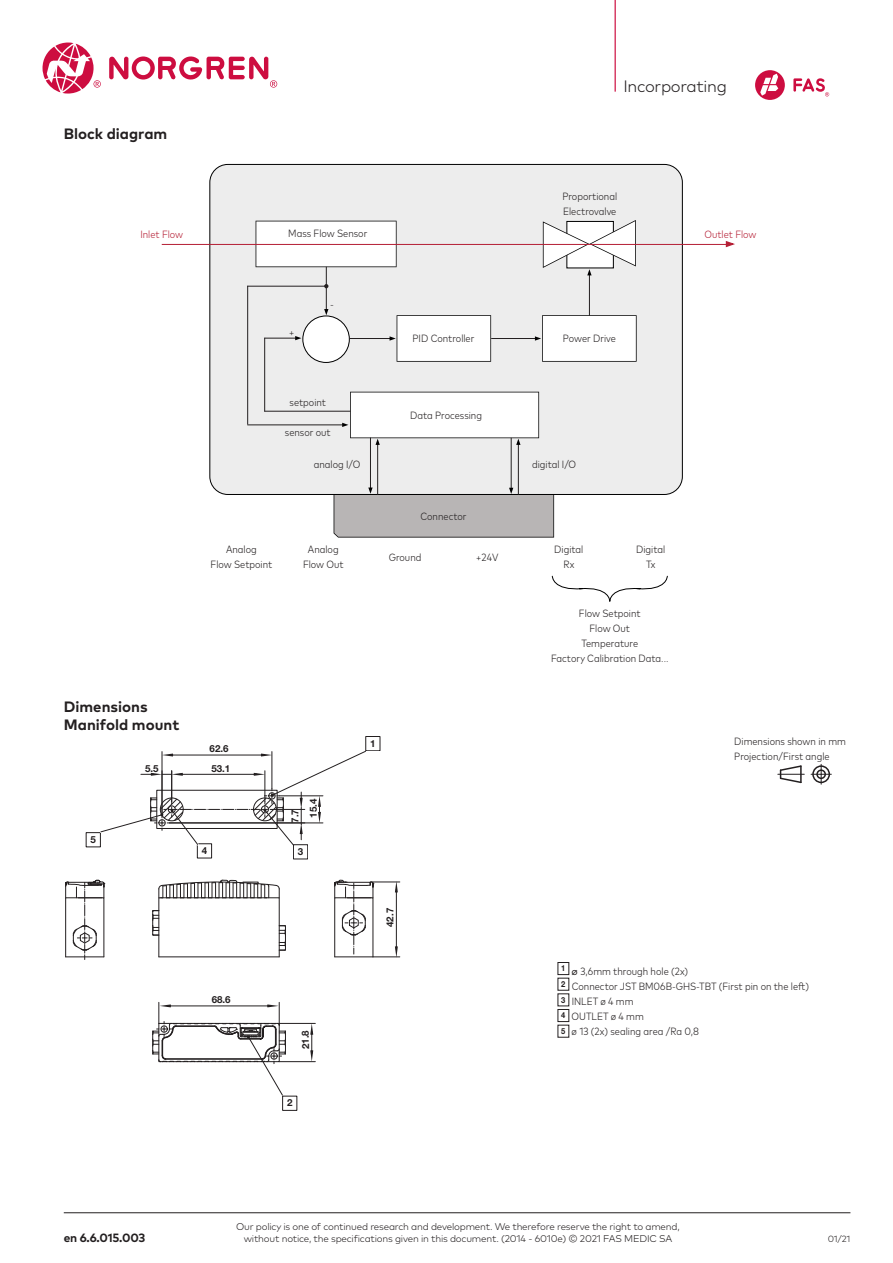
<style>
.page{position:relative;width:893px;height:1263px;background:#fff}
.page>*{position:absolute;margin:0;border:0;box-sizing:border-box;transform-origin:0 0}
.t1{font:300 16.5px "Mark Pro";letter-spacing:-.02em;color:#231f20}
.EN_Headings{font:700 15px/18px "Mark Pro";color:#231f20}
.EN_Footnotes__links{font:700 12px "Mark Pro";letter-spacing:-.02em;color:#231f20}
.EN_Notes{font:300 condensed 10.5px/15px "Mark Pro";color:#231f20}
.EN_Notes-2{font:300 condensed 10.5px "Mark Pro";color:#b51f35}
.EN_Footnotes_centere{font:300 9.75px "Mark Pro";letter-spacing:-.02em;color:#231f20}
.t2{font:700 9.75px "Helvetica Neue LTW1 G";letter-spacing:-.005em;color:#231f20}
.EN_Date__right{font:300 9px "Mark Pro";color:#231f20}
.EN_Note_numbers_cent{font:700 8.25px "Helvetica Neue LTW1 G";color:#231f20;scale:.91 1}
.s1{font-weight:400;font-stretch:normal}
</style>
<div class="page">
<hr style="left:64px;top:1212px;width:786px;height:1px;background:#231f20">
<svg style="left:109px;top:56px;width:168px;height:32px"></svg>
<svg style="left:43px;top:43px;width:58px;height:51px"></svg>
<hr style="left:615px;top:0;width:1px;height:92px;background:#cd0d40">
<svg style="left:755px;top:70px;width:30px;height:30px"></svg>
<svg style="left:793px;top:78px;width:36px;height:18px"></svg>
<div style="left:197px;top:843px;width:15px;height:15px;border:1px solid #231f20"></div>
<div style="left:86px;top:832px;width:15px;height:15px;border:1px solid #231f20"></div>
<div style="left:366px;top:736px;width:14px;height:15px;border:1px solid #231f20"></div>
<div style="left:293px;top:844px;width:15px;height:15px;border:1px solid #231f20"></div>
<svg style="left:310px;top:1024px;width:3px;height:37px"></svg>
<hr style="left:279px;top:1061px;width:36px;height:1px;background:#231f20">
<hr style="left:279px;top:1023px;width:36px;height:1px;background:#231f20">
<svg style="left:278px;top:925px;width:8px;height:26px"></svg>
<svg style="left:152px;top:910px;width:8px;height:26px"></svg>
<svg style="left:98px;top:748px;width:271px;height:100px"></svg>
<svg style="left:158px;top:879px;width:122px;height:19px"></svg>
<svg style="left:334px;top:879px;width:66px;height:79px"></svg>
<svg style="left:65px;top:879px;width:40px;height:80px"></svg>
<div style="left:168px;top:805px;width:8px;height:8px;border:1px solid #231f20;border-radius:50%"></div>
<div style="left:261px;top:805px;width:8px;height:8px;border:1px solid #231f20;border-radius:50%"></div>
<div style="left:158px;top:819px;width:8px;height:7px;border:1px solid #231f20;border-radius:50%"></div>
<div style="left:268px;top:792px;width:7px;height:7px;border:1px solid #231f20;border-radius:50%"></div>
<svg style="left:152px;top:1002px;width:134px;height:96px"></svg>
<svg style="left:811px;top:764px;width:20px;height:20px"></svg>
<svg style="left:778px;top:765px;width:26px;height:19px"></svg>
<div style="left:558px;top:962px;width:11px;height:13px;border:1px solid #231f20"></div>
<div style="left:558px;top:1009px;width:11px;height:13px;border:1px solid #231f20"></div>
<div style="left:210px;top:164px;width:472px;height:330px;background:#ededed;border-radius:18px"></div>
<svg style="left:256px;top:221px;width:141px;height:46px;background:#f7f7f7"></svg>
<div style="left:303px;top:316px;width:46px;height:46px;background:#fff;border-radius:50%"></div>
<div style="left:302px;top:316px;width:48px;height:47px;border:1px solid #000;border-radius:50%"></div>
<hr style="left:326px;top:267px;width:1px;height:44px;background:#231f20">
<svg style="left:324px;top:309px;width:4px;height:6px"></svg>
<hr style="left:589px;top:273px;width:1px;height:43px;background:#231f20">
<svg style="left:543px;top:220px;width:93px;height:55px"></svg>
<hr style="left:491px;top:338px;width:46px;height:1px;background:#231f20">
<svg style="left:535px;top:315px;width:102px;height:47px;background:#f1f1f1"></svg>
<hr style="left:349px;top:338px;width:43px;height:1px;background:#231f20">
<svg style="left:390px;top:315px;width:101px;height:47px;background:#f2f2f2"></svg>
<hr style="left:370px;top:438px;width:1px;height:52px;background:#231f20">
<hr style="left:377px;top:443px;width:1px;height:52px;background:#231f20">
<hr style="left:511px;top:438px;width:1px;height:52px;background:#231f20">
<svg style="left:334px;top:487px;width:220px;height:50px;background:#b9b7b7"></svg>
<hr style="left:518px;top:443px;width:1px;height:52px;background:#231f20">
<hr style="left:264px;top:338px;width:33px;height:1px;background:#231f20">
<svg style="left:295px;top:336px;width:6px;height:4px"></svg>
<hr style="left:247px;top:424px;width:97px;height:1px;background:#231f20">
<svg style="left:342px;top:392px;width:197px;height:53px;background:#f3f3f3"></svg>
<hr style="left:264px;top:411px;width:87px;height:1px;background:#231f20">
<hr style="left:247px;top:286px;width:79px;height:1px;background:#231f20">
<hr style="left:247px;top:286px;width:1px;height:138px;background:#231f20">
<hr style="left:264px;top:338px;width:1px;height:74px;background:#231f20">
<hr style="left:162px;top:244px;width:566px;height:1px;background:#b51f35">
<svg style="left:725px;top:241px;width:10px;height:7px"></svg>
<svg style="left:552px;top:575px;width:116px;height:27px"></svg>
<p class="EN_Headings" style="left:64px;top:124px;width:105px">Block diagram</p>
<p class="t1" style="left:623px;top:73px;width:105px">Incorporating</p>
<p class="EN_Notes" style="left:562px;top:188px;width:56px">Proportional</p>
<p class="EN_Notes" style="left:563px;top:203px;width:55px">Electrovalve</p>
<p class="EN_Notes" style="left:288px;top:225px;width:81px">Mass Flow Sensor</p>
<p class="EN_Notes-2" style="left:140px;top:227px;width:44px">Inlet Flow</p>
<p class="EN_Notes-2" style="left:704px;top:226px;width:54px">Outlet Flow</p>
<p class="EN_Notes" style="left:289px;top:324px;width:7px">+</p>
<p class="EN_Notes" style="left:330px;top:296px;width:5px">-</p>
<p class="EN_Notes" style="left:413px;top:330px;width:63px">PID Controller</p>
<p class="EN_Notes" style="left:563px;top:330px;width:55px">Power Drive</p>
<p class="EN_Notes" style="left:290px;top:393px;width:38px">setpoint</p>
<p class="EN_Notes" style="left:285px;top:423px;width:47px">sensor out</p>
<p class="EN_Notes" style="left:314px;top:456px;width:48px">analog I/O</p>
<p class="EN_Notes" style="left:532px;top:456px;width:46px">digital I/O</p>
<p class="EN_Notes" style="left:410px;top:407px;width:73px">Data Processing</p>
<p class="EN_Notes" style="left:226px;top:541px;width:32px">Analog</p>
<p class="EN_Notes" style="left:211px;top:556px;width:63px">Flow Setpoint</p>
<p class="EN_Notes" style="left:308px;top:541px;width:32px">Analog</p>
<p class="EN_Notes" style="left:303px;top:556px;width:42px">Flow Out</p>
<p class="EN_Notes" style="left:420px;top:508px;width:48px">Connector</p>
<p class="EN_Notes" style="left:389px;top:549px;width:34px">Ground</p>
<p class="EN_Notes" style="left:476px;top:549px;width:24px">+24V</p>
<p class="EN_Headings" style="left:64px;top:696px;width:117px">Dimensions<br>Manifold mount</p>
<p class="t2" style="left:210px;top:743px;width:20px">62.6</p>
<p class="t2" style="left:91px;top:833px;width:7px">5</p>
<p class="t2" style="left:145px;top:762px;width:15px">5.5</p>
<p class="t2" style="left:212px;top:762px;width:20px">53.1</p>
<p class="t2" style="left:202px;top:845px;width:7px">4</p>
<p class="t2" style="left:212px;top:994px;width:20px">68.6</p>
<p class="t2" style="left:289px;top:823px;width:15px;rotate:-90deg">7.7</p>
<p class="t2" style="left:307px;top:818px;width:21px;rotate:-90deg">15.4</p>
<p class="t2" style="left:298px;top:845px;width:7px">3</p>
<p class="t2" style="left:299px;top:1049px;width:21px;rotate:-90deg">21.8</p>
<p class="t2" style="left:287px;top:1097px;width:7px">2</p>
<p class="t2" style="left:370px;top:737px;width:7px">1</p>
<p class="t2" style="left:384px;top:927px;width:21px;rotate:-90deg">42.7</p>
<p class="EN_Notes" style="left:554px;top:541px;width:31px">Digital</p>
<p class="EN_Notes" style="left:564px;top:556px;width:12px">Rx</p>
<p class="EN_Notes" style="left:636px;top:541px;width:31px">Digital</p>
<p class="EN_Notes" style="left:646px;top:556px;width:11px">Tx</p>
<p class="EN_Notes" style="left:579px;top:605px;width:63px">Flow Setpoint</p>
<p class="EN_Notes" style="left:589px;top:620px;width:42px">Flow Out</p>
<p class="EN_Notes" style="left:581px;top:635px;width:58px">Temperature</p>
<p class="EN_Notes" style="left:551px;top:650px;width:119px">Factory Calibration Data...</p>
<p class="EN_Notes" style="left:734px;top:733px;width:113px">Dimensions shown in mm</p>
<p class="EN_Notes" style="left:734px;top:748px;width:97px">Projection/First angle</p>
<p class="EN_Note_numbers_cent" style="left:561px;top:963px;width:6px">1</p>
<p class="EN_Notes" style="left:571px;top:963px;width:118px"><span class="s1">ø</span> 3,6mm through hole (2x)</p>
<p class="EN_Notes" style="left:572px;top:978px;width:239px">Connector JST BM06B-GHS-TBT (First pin on the left)<br>INLET ø 4 mm</p>
<p class="EN_Notes" style="left:572px;top:1008px;width:74px">OUTLET ø 4 mm</p>
<p class="EN_Notes" style="left:572px;top:1023px;width:129px">ø 13 (2x) sealing area /Ra 0,8</p>
<p class="EN_Note_numbers_cent" style="left:561px;top:979px;width:6px">2</p>
<p class="EN_Note_numbers_cent" style="left:561px;top:995px;width:6px">3</p>
<p class="EN_Note_numbers_cent" style="left:561px;top:1010px;width:6px">4</p>
<p class="EN_Note_numbers_cent" style="left:561px;top:1026px;width:6px">5</p>
<p class="EN_Footnotes_centere" style="left:236px;top:1220px;width:445px">Our policy is one of continued research and development. We therefore reserve the right to amend,</p>
<p class="EN_Footnotes__links" style="left:64px;top:1228px;width:83px">en 6.6.015.003</p>
<p class="EN_Footnotes_centere" style="left:244px;top:1231px;width:430px">without notice, the specifications given in this document. (2014 - 6010e) © 2021 FAS MEDIC SA</p>
<p class="EN_Date__right" style="left:828px;top:1232px;width:24px">01/21</p>
</div>
